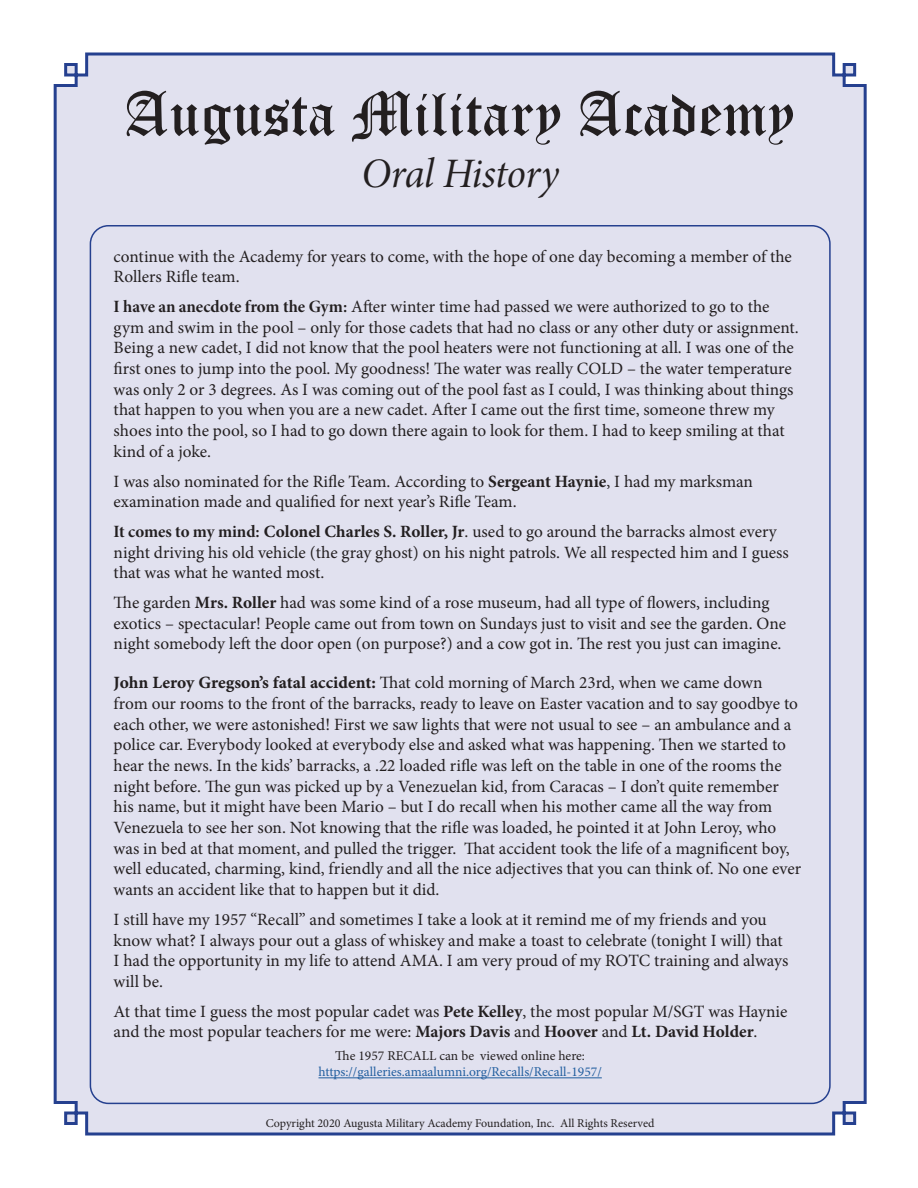
<style>
.page{position:relative;width:918px;height:1188px;background:#fff}
.page>*{position:absolute;margin:0;border:0;box-sizing:border-box;transform-origin:0 0}
.t1{font:61.5px "Old English Text";color:#231f20}
.t2{font:42px "Minion Pro It Subh";letter-spacing:-.015em;color:#231f20}
.t3{font:17.25px/20.7px "Minion Pro";letter-spacing:-.005em;color:#231f20}
.t4{font:13.5px "Minion Pro";color:#215e9f}
.t5{font:13.5px "Minion Pro";color:#231f20}
.t6{font:12px "Minion Pro";color:#231f20}
.s1{font-family:"Minion Pro Bold Subh"}
.s2{font-weight:700}
.s3{font-family:"Minion Pro Bold Capt"}
</style>
<div class="page">
<div style="left:53px;top:52px;width:814px;height:1084px;background:#e1e1ef"></div>
<hr style="left:318px;top:1078px;width:284px;height:1px;background:#215e9f">
<h1 class="t1" style="left:124px;top:74px;width:672px">Augusta Military Academy</h1>
<h2 class="t2" style="left:362px;top:146px;width:199px">Oral History</h2>
<p class="t3" style="left:114px;top:246px;width:680px">continue with the Academy for years to come, with the hope of one day becoming a member of the<br>Rollers Rifle team.</p>
<p class="t3" style="left:114px;top:296px;width:687px"><span class="s1">I have an anecdote from the Gym:</span> After winter time had passed we were authorized to go to the gym and swim in the pool – only for those cadets that had no class or any other duty or assignment.<br>Being a new cadet, I did not know that the pool heaters were not functioning at all. I was one of the first ones to jump into the pool. My goodness! The water was really COLD – the water temperature was only 2 or 3 degrees. As I was coming out of the pool fast as I could, I was thinking about things that happen to you when you are a new cadet. After I came out the first time, someone threw my shoes into the pool, so I had to go down there again to look for them. I had to keep smiling at that kind of a joke.</p>
<p class="t3" style="left:114px;top:471px;width:641px">I was also nominated for the Rifle Team. According to <span class="s2">Sergeant Haynie</span>, I had my marksman examination made and qualified for next year’s Rifle Team.</p>
<p class="t3" style="left:114px;top:521px;width:677px"><span class="s1">It comes to my mind:</span> <span class="s2">Colonel Charles S. Roller, Jr</span>. used to go around the barracks almost every night driving his old vehicle (the gray ghost) on his night patrols. We all respected him and I guess that was what he wanted most.</p>
<p class="t3" style="left:114px;top:592px;width:674px">The garden <span class="s2">Mrs. Roller</span> had was some kind of a rose museum, had all type of flowers, including exotics – spectacular! People came out from town on Sundays just to visit and see the garden. One night somebody left the door open (on purpose?) and a cow got in. The rest you just can imagine.</p>
<p class="t3" style="left:114px;top:672px;width:689px"><span class="s3">John Leroy Gregson’s fatal accident:</span> That cold morning of March 23rd, when we came down<br>from our rooms to the front of the barracks, ready to leave on Easter vacation and to say goodbye to each other, we were astonished! First we saw lights that were not usual to see – an ambulance and a police car. Everybody looked at everybody else and asked what was happening. Then we started to hear the news. In the kids’ barracks, a .22 loaded rifle was left on the table in one of the rooms the night before. The gun was picked up by a Venezuelan kid, from Caracas – I don’t quite remember his name, but it might have been Mario – but I do recall when his mother came all the way from Venezuela to see her son. Not knowing that the rifle was loaded, he pointed it at John Leroy, who was in bed at that moment, and pulled the trigger. That accident took the life of a magnificent boy, well educated, charming, kind, friendly and all the nice adjectives that you can think of. No one ever wants an accident like that to happen but it did.</p>
<p class="t3" style="left:114px;top:909px;width:676px">I still have my 1957 “Recall” and sometimes I take a look at it remind me of my friends and you know what? I always pour out a glass of whiskey and make a toast to celebrate (tonight I will) that I had the opportunity in my life to attend AMA. I am very proud of my ROTC training and always will be.</p>
<p class="t3" style="left:114px;top:1001px;width:675px">At that time I guess the most popular cadet was <span class="s2">Pete Kelley</span>, the most popular M/SGT was Haynie and the most popular teachers for me were: <span class="s2">Majors Davis</span> and <span class="s2">Hoover</span> and <span class="s2">Lt. David Holder</span>.</p>
<p class="t5" style="left:335px;top:1047px;width:251px">The 1957 RECALL can be viewed online here:</p>
<p class="t4" style="left:319px;top:1063px;width:285px">https://galleries.amaalumni.org/Recalls/Recall-1957/</p>
<p class="t6" style="left:266px;top:1115px;width:390px">Copyright 2020 Augusta Military Academy Foundation, Inc. All Rights Reserved</p>
</div>
